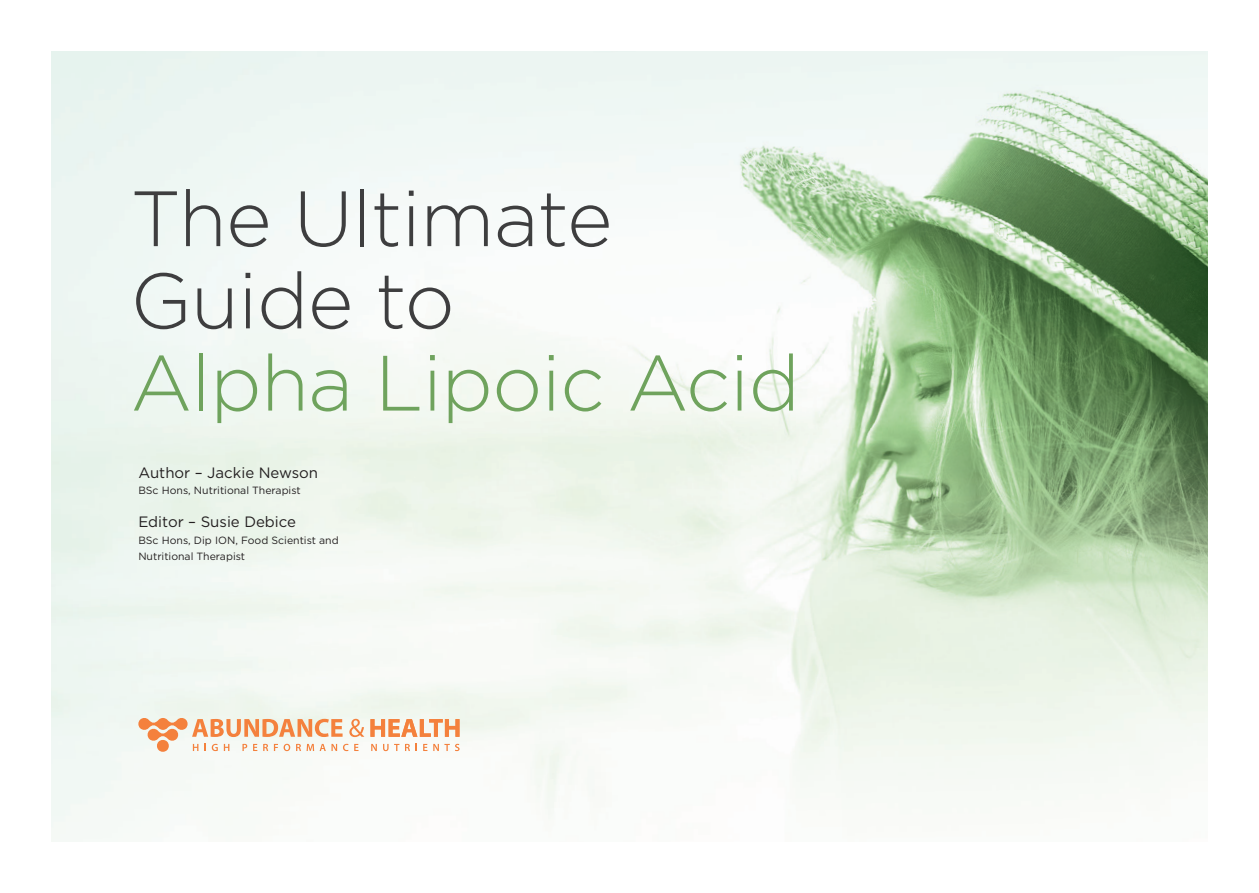
<style>
.page{position:relative;width:1259px;height:893px;background:#fff}
.page>*{position:absolute;margin:0;border:0;box-sizing:border-box;transform-origin:0 0}
.t1{font:300 78.15px/82.2px "Gotham";letter-spacing:-.01em;color:#3e3e3f}
.t2{font:300 78.15px "Gotham";letter-spacing:-.01em;color:#6fa35d}
.t3{font:15px "Gotham";color:#231f20}
.t4{font:10.5px/16.5px "Gotham";color:#231f20}
</style>
<div class="page">
<img style="left:51px;top:51px;width:1157px;height:777px">
<svg style="left:370px;top:719px;width:89px;height:18px"></svg>
<svg style="left:138px;top:718px;width:226px;height:34px"></svg>
<svg style="left:371px;top:744px;width:6px;height:7px"></svg>
<svg style="left:383px;top:744px;width:5px;height:7px"></svg>
<svg style="left:394px;top:744px;width:5px;height:7px"></svg>
<svg style="left:405px;top:744px;width:5px;height:7px"></svg>
<svg style="left:423px;top:744px;width:4px;height:7px"></svg>
<svg style="left:433px;top:744px;width:26px;height:7px"></svg>
<h1 class="t1" style="left:130px;top:175px;width:483px">The Ultimate<br>Guide to</h1>
<h1 class="t2" style="left:130px;top:333px;width:671px">Alpha Lipoic Acid</h1>
<h2 class="t3" style="left:138px;top:463px;width:181px">Author – Jackie Newson</h2>
<p class="t4" style="left:138px;top:482px;width:164px">BSc Hons, Nutritional Therapist</p>
<h2 class="t3" style="left:138px;top:512px;width:159px">Editor – Susie Debice</h2>
<p class="t4" style="left:138px;top:531px;width:202px">BSc Hons, Dip ION, Food Scientist and<br>Nutritional Therapist</p>
</div>
